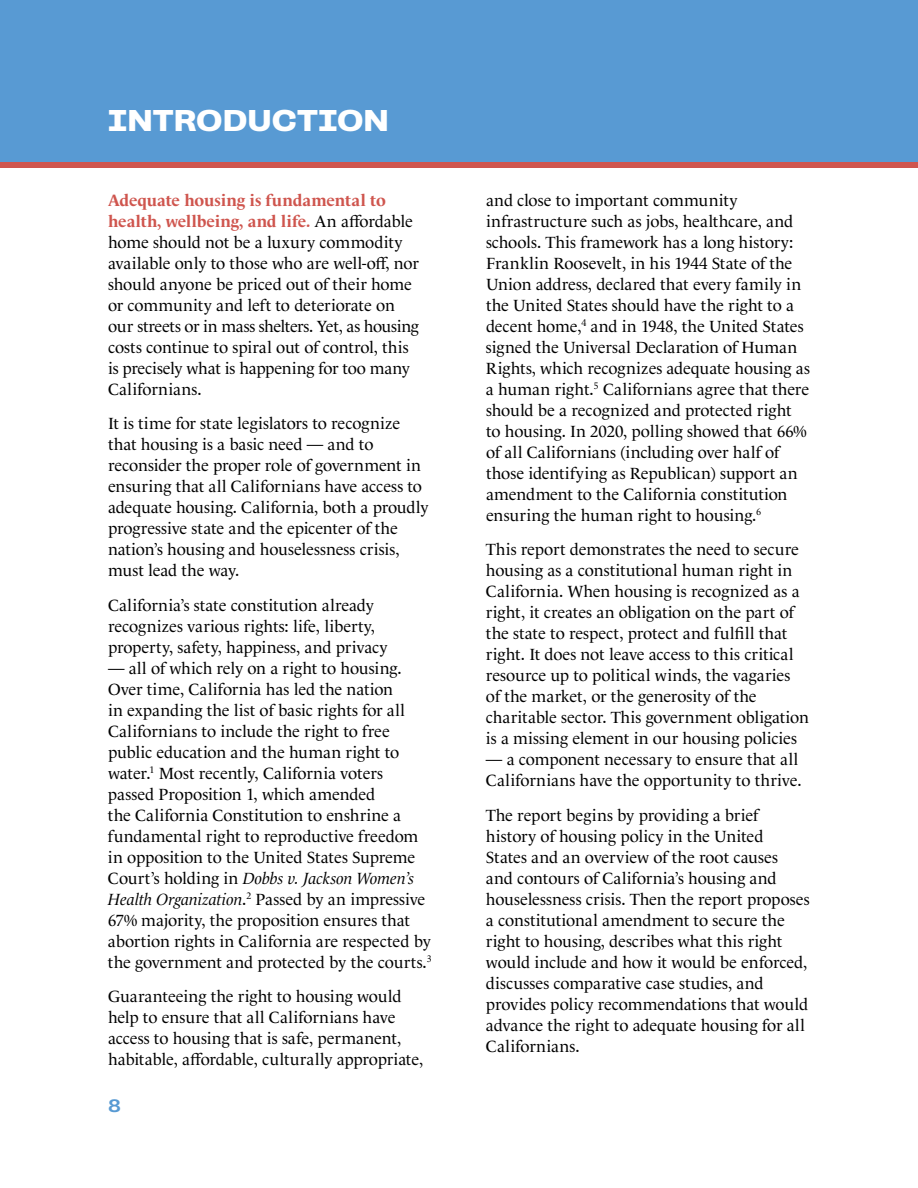
<style>
.page{position:relative;width:918px;height:1188px;background:#fff}
.page>*{position:absolute;margin:0;border:0;box-sizing:border-box;transform-origin:0 0}
.t1{font:700 30px "Campaign";color:#fff}
.t2{font:500 18px "Campaign";color:#589ad3}
.t3{font:16.5px/21px "Le Monde Livre Std";letter-spacing:-.005em;color:#000}
.s1{font-weight:700;color:#cf554e}
.s2{font-style:italic}
</style>
<div class="page">
<div style="left:0;top:0;width:918px;height:162px;background:#589ad3"></div>
<div style="left:0;top:162px;width:918px;height:5px;background:#cf554e"></div>
<h1 class="t1" style="left:108px;top:103px;width:283px">INTRODUCTION</h1>
<p class="t3" style="left:108px;top:189px;width:313px"><span class="s1">Adequate housing is fundamental to health, wellbeing, and life.</span> An affordable home should not be a luxury commodity available only to those who are well-off, nor should anyone be priced out of their home or community and left to deteriorate on our streets or in mass shelters. Yet, as housing costs continue to spiral out of control, this is precisely what is happening for too many Californians.</p>
<p class="t3" style="left:108px;top:413px;width:322px">It is time for state legislators to recognize that housing is a basic need — and to reconsider the proper role of government in ensuring that all Californians have access to adequate housing. California, both a proudly progressive state and the epicenter of the nation’s housing and houselessness crisis, must lead the way.</p>
<p class="t3" style="left:108px;top:594px;width:281px">California’s state constitution already recognizes various rights: life, liberty, property, safety, happiness, and privacy</p>
<p class="t3" style="left:108px;top:657px;width:325px">— all of which rely on a right to housing.<br>Over time, California has led the nation<br>in expanding the list of basic rights for all Californians to include the right to free public education and the human right to water.<sup>1</sup> Most recently, California voters passed Proposition 1, which amended<br>the California Constitution to enshrine a fundamental right to reproductive freedom in opposition to the United States Supreme Court’s holding in <span class="s2">Dobbs v. Jackson Women’s Health Organization</span>.<sup>2</sup> Passed by an impressive 67% majority, the proposition ensures that abortion rights in California are respected by the government and protected by the courts.<sup>3</sup></p>
<p class="t3" style="left:108px;top:986px;width:317px">Guaranteeing the right to housing would help to ensure that all Californians have access to housing that is safe, permanent, habitable, affordable, culturally appropriate,</p>
<p class="t2" style="left:108px;top:1095px;width:14px">8</p>
<p class="t3" style="left:486px;top:189px;width:325px">and close to important community infrastructure such as jobs, healthcare, and schools. This framework has a long history:<br>Franklin Roosevelt, in his 1944 State of the Union address, declared that every family in the United States should have the right to a decent home,<sup>4</sup> and in 1948, the United States signed the Universal Declaration of Human Rights, which recognizes adequate housing as a human right.<sup>5</sup> Californians agree that there should be a recognized and protected right to housing. In 2020, polling showed that 66% of all Californians (including over half of those identifying as Republican) support an amendment to the California constitution ensuring the human right to housing.<sup>6</sup></p>
<p class="t3" style="left:486px;top:539px;width:324px">This report demonstrates the need to secure housing as a constitutional human right in California. When housing is recognized as a right, it creates an obligation on the part of the state to respect, protect and fulfill that right. It does not leave access to this critical resource up to political winds, the vagaries<br>of the market, or the generosity of the charitable sector. This government obligation is a missing element in our housing policies</p>
<p class="t3" style="left:486px;top:749px;width:317px">— a component necessary to ensure that all<br>Californians have the opportunity to thrive.</p>
<p class="t3" style="left:486px;top:804px;width:325px">The report begins by providing a brief history of housing policy in the United<br>States and an overview of the root causes<br>and contours of California’s housing and houselessness crisis. Then the report proposes a constitutional amendment to secure the right to housing, describes what this right would include and how it would be enforced, discusses comparative case studies, and provides policy recommendations that would advance the right to adequate housing for all Californians.</p>
</div>
